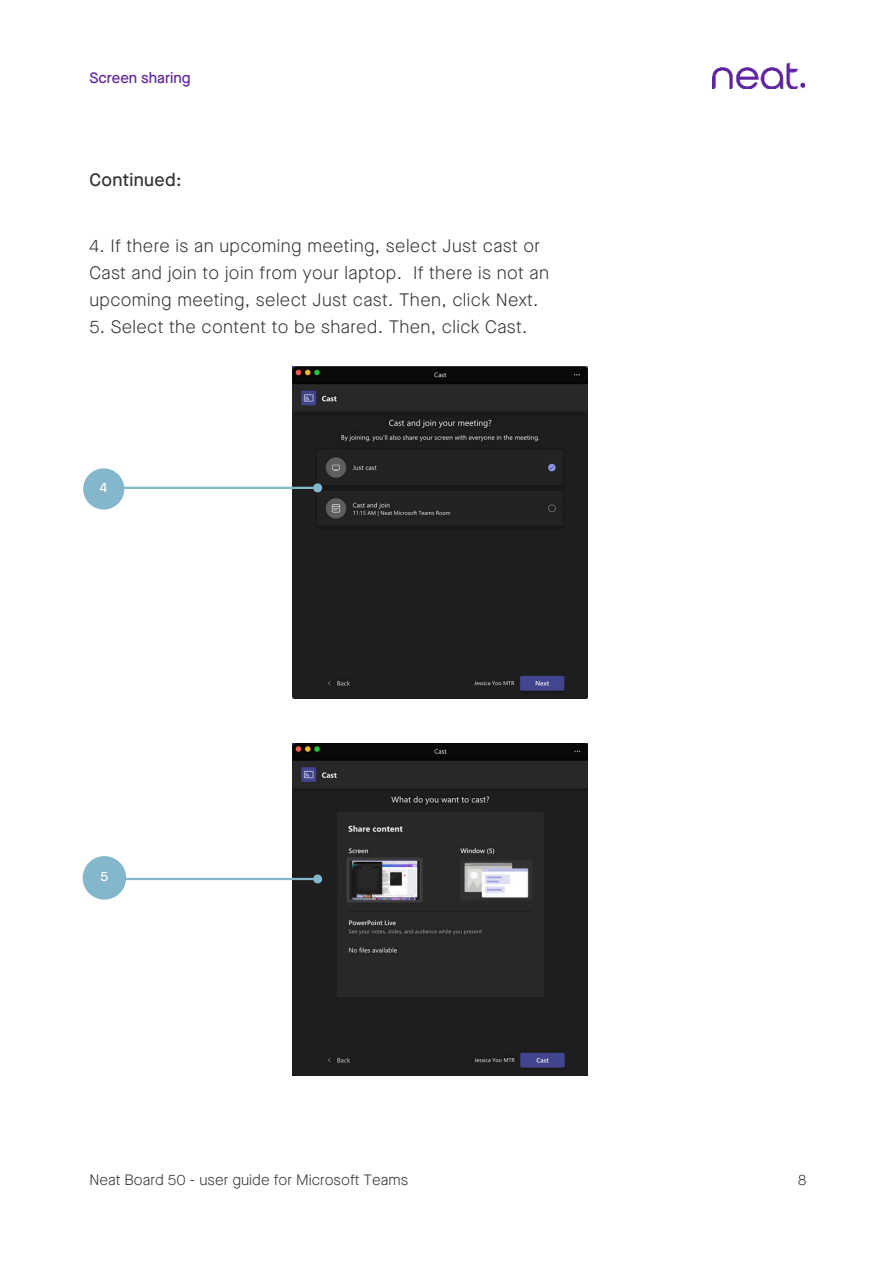
<style>
.page{position:relative;width:894px;height:1264px;background:#fff}
.page>*{position:absolute;margin:0;border:0;box-sizing:border-box;transform-origin:0 0}
.t1{font:300 18px/27px "Maison Neue";letter-spacing:.02em;color:#333}
.t2{font:500 18px "Maison Neue";letter-spacing:.02em;color:#333}
.t3{font:300 15px "Maison Neue";color:#333}
.t4{font:500 15px "Maison Neue";color:#5f259f}
.t5{font:500 13.5px "Maison Neue";color:#fff}
</style>
<div class="page">
<img style="left:712px;top:63px;width:91px;height:26px">
<img style="left:293px;top:367px;width:294px;height:332px">
<img style="left:293px;top:744px;width:294px;height:331px">
<hr style="left:122px;top:486px;width:191px;height:3px;background:#84b7cb">
<div style="left:314px;top:484px;width:7px;height:7px;background:#84b7cb;border-radius:50%"></div>
<div style="left:313px;top:483px;width:9px;height:9px;border:2px solid #84b7cb;border-radius:50%"></div>
<div style="left:83px;top:468px;width:41px;height:41px;background:#84b7cb;border-radius:50%"></div>
<hr style="left:110px;top:877px;width:203px;height:3px;background:#84b7cb">
<div style="left:314px;top:875px;width:7px;height:7px;background:#84b7cb;border-radius:50%"></div>
<div style="left:313px;top:874px;width:9px;height:9px;border:2px solid #84b7cb;border-radius:50%"></div>
<div style="left:83px;top:856px;width:43px;height:43px;background:#84b7cb;border-radius:50%"></div>
<p class="t4" style="left:89px;top:67px;width:103px">Screen sharing</p>
<p class="t2" style="left:89px;top:168px;width:94px">Continued:</p>
<p class="t1" style="left:89px;top:232px;width:461px">4. If there is an upcoming meeting, select Just cast or<br>Cast and join to join from your laptop. If there is not an upcoming meeting, select Just cast. Then, click Next.</p>
<p class="t1" style="left:89px;top:313px;width:439px">5. Select the content to be shared. Then, click Cast.</p>
<p class="t5" style="left:100px;top:478px;width:9px">4</p>
<p class="t5" style="left:100px;top:867px;width:9px">5</p>
<p class="t3" style="left:89px;top:1169px;width:320px">Neat Board 50 - user guide for Microsoft Teams</p>
<p class="t3" style="left:798px;top:1169px;width:10px">8</p>
</div>
